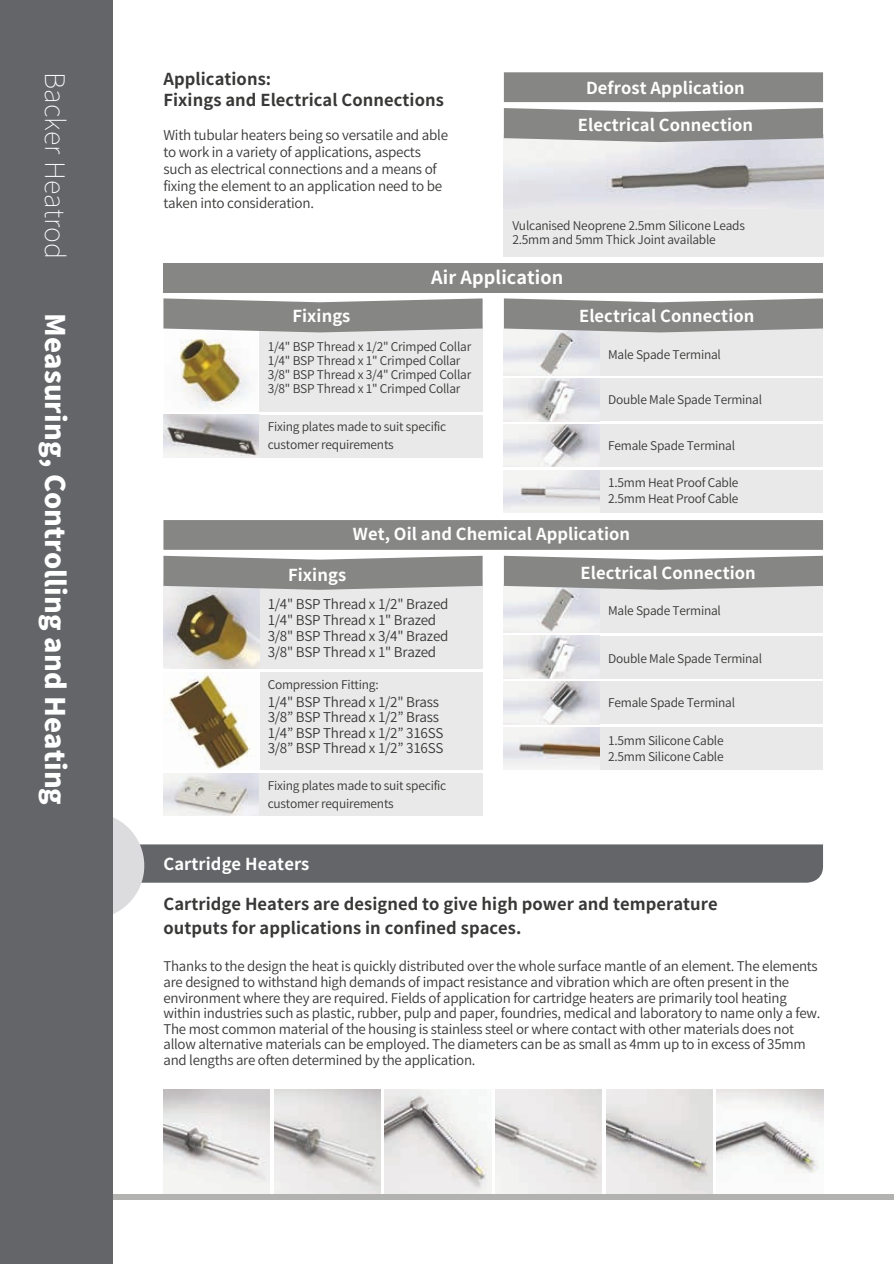
<style>
.page{position:relative;width:894px;height:1264px;background:#fff}
.page>*{position:absolute;margin:0;border:0;box-sizing:border-box;transform-origin:0 0}
.t1{font:800 27px "Source Han Sans JP";letter-spacing:.005em;color:#fff}
.t2{font:200 27px "Source Han Sans JP";letter-spacing:.005em;color:#fff}
.t3{font:700 18px "Source Han Sans JP";letter-spacing:.005em;color:#fff}
.t4{font:700 16.5px/21.3px "Source Han Sans JP";letter-spacing:.005em;color:#383837}
.t5{font:700 16.5px "Source Han Sans JP";letter-spacing:.005em;color:#fff}
.t6{font:13.5px/16.8px "Source Han Sans JP";letter-spacing:-.02em;color:#383837}
.t7{font:13.35px/15.6px "Source Han Sans JP";letter-spacing:-.02em;color:#383837}
.t8{font:12px/14px "Source Han Sans JP";letter-spacing:-.02em;color:#383837}
</style>
<div class="page">
<img style="left:163px;top:1089px;width:107px;height:105px">
<img style="left:274px;top:1089px;width:106px;height:105px">
<img style="left:384px;top:1089px;width:107px;height:105px">
<img style="left:495px;top:1089px;width:106px;height:105px">
<img style="left:606px;top:1089px;width:106px;height:105px">
<img style="left:716px;top:1089px;width:106px;height:84px">
<div style="left:140px;top:844px;width:682px;height:38px;background:#636568"></div>
<div style="left:38px;top:812px;width:106px;height:106px;background:#dcdbdd;border-radius:50%"></div>
<div style="left:599px;top:324px;width:223px;height:51px;background:#e9e9e9"></div>
<img style="left:503px;top:332px;width:96px;height:43px">
<div style="left:163px;top:263px;width:659px;height:29px;background:#868685"></div>
<div style="left:259px;top:324px;width:223px;height:87px;background:#e9e9e9"></div>
<img style="left:178px;top:338px;width:71px;height:71px">
<svg style="left:163px;top:298px;width:319px;height:34px;background:#939392"></svg>
<img style="left:163px;top:415px;width:96px;height:42px">
<div style="left:259px;top:415px;width:223px;height:42px;background:#e9e9e9"></div>
<svg style="left:503px;top:298px;width:319px;height:34px;background:#939392"></svg>
<div style="left:599px;top:378px;width:223px;height:43px;background:#e9e9e9"></div>
<img style="left:503px;top:378px;width:96px;height:43px">
<div style="left:599px;top:424px;width:223px;height:43px;background:#e9e9e9"></div>
<img style="left:503px;top:424px;width:96px;height:43px">
<div style="left:599px;top:470px;width:223px;height:42px;background:#e9e9e9"></div>
<img style="left:503px;top:470px;width:96px;height:42px">
<div style="left:259px;top:581px;width:223px;height:88px;background:#e9e9e9"></div>
<img style="left:163px;top:590px;width:96px;height:79px">
<div style="left:599px;top:581px;width:223px;height:51px;background:#e9e9e9"></div>
<img style="left:503px;top:590px;width:96px;height:42px">
<svg style="left:163px;top:520px;width:659px;height:70px;fill:#868685"></svg>
<div style="left:259px;top:672px;width:223px;height:98px;background:#e9e9e9"></div>
<img style="left:168px;top:672px;width:82px;height:98px">
<svg style="left:503px;top:556px;width:319px;height:34px;background:#929291"></svg>
<div style="left:599px;top:636px;width:223px;height:42px;background:#e9e9e9"></div>
<img style="left:503px;top:636px;width:96px;height:42px">
<div style="left:599px;top:681px;width:223px;height:43px;background:#e9e9e9"></div>
<img style="left:503px;top:681px;width:96px;height:43px">
<div style="left:599px;top:727px;width:223px;height:43px;background:#e9e9e9"></div>
<img style="left:503px;top:727px;width:96px;height:43px">
<img style="left:163px;top:773px;width:96px;height:42px">
<div style="left:259px;top:773px;width:223px;height:42px;background:#e9e9e9"></div>
<img style="left:503px;top:142px;width:319px;height:67px">
<div style="left:503px;top:209px;width:319px;height:47px;background:#e9e9e9"></div>
<svg style="left:503px;top:72px;width:319px;height:70px;background:#979796"></svg>
<div style="left:112px;top:1194px;width:781px;height:5px;background:#b2b2b1"></div>
<div style="left:0;top:0;width:112px;height:1263px;background:#636568"></div>
<p class="t2" style="left:77px;top:72px;width:188px;rotate:90deg">Backer Heatrod</p>
<p class="t1" style="left:77px;top:313px;width:493px;rotate:90deg">Measuring, Controlling and Heating</p>
<p class="t4" style="left:163px;top:67px;width:282px">Applications:<br>Fixings and Electrical Connections</p>
<h3 class="t5" style="left:586px;top:74px;width:160px">Defrost Application</h3>
<h3 class="t5" style="left:577px;top:111px;width:177px">Electrical Connection</h3>
<p class="t6" style="left:163px;top:126px;width:286px">With tubular heaters being so versatile and able to work in a variety of applications, aspects such as electrical connections and a means of fixing the element to an application need to be taken into consideration.</p>
<p class="t8" style="left:512px;top:218px;width:234px">Vulcanised Neoprene 2.5mm Silicone Leads<br>2.5mm and 5mm Thick Joint available</p>
<p class="t5" style="left:292px;top:302px;width:60px">Fixings</p>
<h4 class="t3" style="left:431px;top:263px;width:134px">Air Application</h4>
<h4 class="t8" style="left:267px;top:339px;width:205px">1/4" BSP Thread x 1/2" Crimped Collar 1/4" BSP Thread x 1" Crimped Collar 3/8" BSP Thread x 3/4" Crimped Collar 3/8" BSP Thread x 1" Crimped Collar</h4>
<h4 class="t8" style="left:267px;top:419px;width:180px">Fixing plates made to suit specific</h4>
<p class="t8" style="left:267px;top:437px;width:127px">customer requirements</p>
<h3 class="t5" style="left:579px;top:303px;width:177px">Electrical Connection</h3>
<p class="t8" style="left:608px;top:347px;width:114px">Male Spade Terminal</p>
<p class="t8" style="left:608px;top:392px;width:155px">Double Male Spade Terminal</p>
<p class="t8" style="left:608px;top:438px;width:128px">Female Spade Terminal</p>
<p class="t8" style="left:608px;top:475px;width:132px">1.5mm Heat Proof Cable</p>
<p class="t8" style="left:608px;top:491px;width:132px">2.5mm Heat Proof Cable</p>
<h3 class="t5" style="left:353px;top:520px;width:279px">Wet, Oil and Chemical Application</h3>
<p class="t5" style="left:288px;top:562px;width:60px">Fixings</p>
<p class="t5" style="left:580px;top:559px;width:177px">Electrical Connection</p>
<p class="t6" style="left:267px;top:595px;width:182px;line-height:16px">1/4" BSP Thread x 1/2" Brazed<br>1/4" BSP Thread x 1" Brazed<br>3/8" BSP Thread x 3/4" Brazed<br>3/8" BSP Thread x 1" Brazed</p>
<p class="t8" style="left:267px;top:676px;width:112px">Compression Fitting:</p>
<p class="t6" style="left:267px;top:693px;width:177px;line-height:15.3px">1/4" BSP Thread x 1/2" Brass<br>3/8” BSP Thread x 1/2” Brass<br>1/4” BSP Thread x 1/2” 316SS<br>3/8” BSP Thread x 1/2” 316SS</p>
<p class="t8" style="left:267px;top:778px;width:180px">Fixing plates made to suit specific</p>
<p class="t8" style="left:267px;top:796px;width:127px">customer requirements</p>
<p class="t8" style="left:608px;top:602px;width:114px">Male Spade Terminal</p>
<h3 class="t8" style="left:608px;top:651px;width:155px">Double Male Spade Terminal</h3>
<p class="t8" style="left:608px;top:695px;width:128px">Female Spade Terminal</p>
<p class="t8" style="left:608px;top:732px;width:117px">1.5mm Silicone Cable</p>
<p class="t8" style="left:608px;top:748px;width:117px">2.5mm Silicone Cable</p>
<p class="t5" style="left:163px;top:850px;width:147px">Cartridge Heaters</p>
<p class="t4" style="left:163px;top:891px;width:555px;line-height:23.7px">Cartridge Heaters are designed to give high power and temperature outputs for applications in confined spaces.</p>
<p class="t7" style="left:163px;top:958px;width:658px">Thanks to the design the heat is quickly distributed over the whole surface mantle of an element. The elements are designed to withstand high demands of impact resistance and vibration which are often present in the environment where they are required. Fields of application for cartridge heaters are primarily tool heating within industries such as plastic, rubber, pulp and paper, foundries, medical and laboratory to name only a few.<br>The most common material of the housing is stainless steel or where contact with other materials does not allow alternative materials can be employed. The diameters can be as small as 4mm up to in excess of 35mm and lengths are often determined by the application.</p>
</div>
